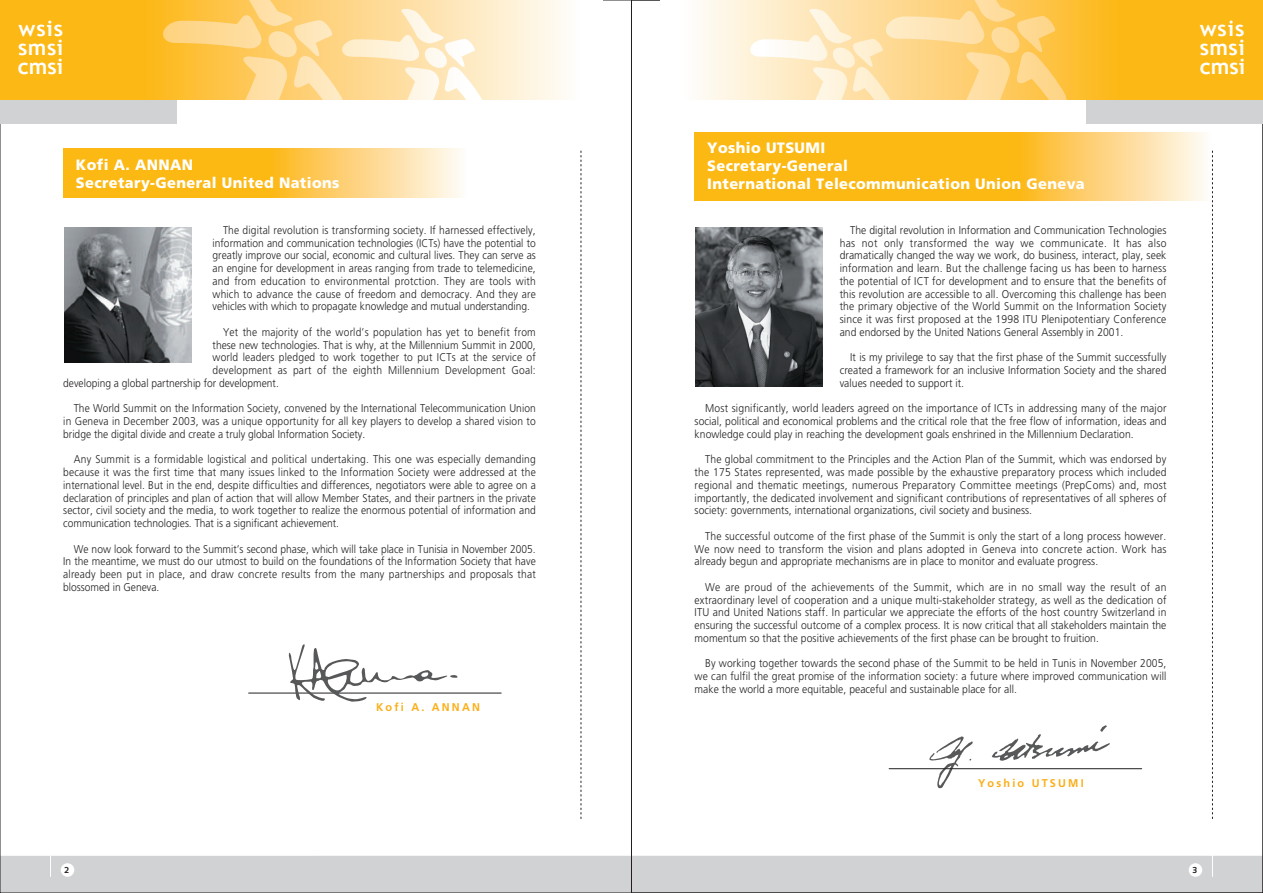
<style>
.page{position:relative;width:1263px;height:893px;background:#fff}
.page>*{position:absolute;margin:0;border:0;box-sizing:border-box;transform-origin:0 0}
.t1{font:700 21.45px/19.4px "Trebuchet MS";letter-spacing:.02em;color:#fff;text-align:justify}
.t2{font:900 15px/18px "Frutiger";letter-spacing:.025em;color:#fff}
.t3{font:300 11.25px/12.8px "Frutiger";letter-spacing:.005em;color:#231f20;text-align:justify;scale:.92 1}
.t4{font:300 11.25px/12.8px "Frutiger";letter-spacing:.005em;color:#231f20;text-align:justify;scale:.91 1}
.t5{font:300 11.25px "Frutiger";letter-spacing:.025em;color:#231f20;scale:.91 1}
.t6{font:700 11.25px "Frutiger";letter-spacing:.2em;color:#faaf18}
.t7{font:700 8.85px "Syntax";color:#231f20}
</style>
<div class="page">
<div style="left:0;top:856px;width:1263px;height:37px;background:#d1d2d4"></div>
<svg style="left:50px;top:856px;width:1px;height:21px"></svg>
<div style="left:61px;top:863px;width:13px;height:14px;background:#fff;border-radius:50%"></div>
<svg style="left:1212px;top:856px;width:1px;height:21px"></svg>
<div style="left:1189px;top:863px;width:13px;height:14px;background:#fff;border-radius:50%"></div>
<svg style="left:695px;top:132px;width:509px;height:69px;background:#fcc43e"></svg>
<img style="left:696px;top:227px;width:126px;height:159px">
<svg style="left:929px;top:736px;width:44px;height:52px"></svg>
<svg style="left:992px;top:725px;width:118px;height:36px"></svg>
<hr style="left:889px;top:768px;width:253px;height:1px;background:#231f20">
<svg style="left:63px;top:149px;width:397px;height:48px;background:#fcc74b"></svg>
<hr style="left:249px;top:693px;width:252px;height:1px;background:#231f20">
<img style="left:64px;top:227px;width:127px;height:136px">
<svg style="left:289px;top:644px;width:168px;height:58px"></svg>
<svg style="left:581px;top:150px;width:1px;height:669px"></svg>
<svg style="left:1212px;top:150px;width:1px;height:669px"></svg>
<div style="left:1086px;top:65px;width:177px;height:59px;background:#d1d2d4"></div>
<svg style="left:701px;top:0;width:562px;height:99px;background:#fcc541"></svg>
<div style="left:0;top:65px;width:177px;height:59px;background:#d1d2d4"></div>
<svg style="left:0;top:0;width:563px;height:99px;background:#fccc57"></svg>
<svg style="left:162px;top:0;width:322px;height:99px;background:#fed98f"></svg>
<svg style="left:749px;top:0;width:317px;height:99px;background:#fedd9e"></svg>
<h1 class="t1" style="left:18px;top:18px;width:47px">wsis smsi cmsi</h1>
<h1 class="t1" style="left:1200px;top:18px;width:47px">wsis smsi cmsi</h1>
<h2 class="t2" style="left:76px;top:155px;width:265px">Kofi A. ANNAN<br>Secretary-General United Nations</h2>
<p class="t4" style="left:213px;top:224px;width:357px;text-indent:10px">The digital revolution is transforming society. If harnessed effectively, information and communication technologies (ICTs) have the potential to greatly improve our social, economic and cultural lives. They can serve as an engine for development in areas ranging from trade to telemedicine, and from education to environmental protction. They are tools with which to advance the cause of freedom and democracy. And they are vehicles with which to propagate knowledge and mutual understanding.</p>
<p class="t4" style="left:223px;top:326px;width:345px">Yet the majority of the world’s population has yet to benefit from</p>
<p class="t4" style="left:213px;top:338px;width:357px">these new technologies. That is why, at the Millennium Summit in 2000,</p>
<p class="t4" style="left:213px;top:351px;width:357px">world leaders pledged to work together to put ICTs at the service of</p>
<p class="t5" style="left:213px;top:364px;width:357px">development as part of the eighth Millennium Development Goal:</p>
<p class="t4" style="left:63px;top:377px;width:238px">developing a global partnership for development.</p>
<p class="t4" style="left:63px;top:402px;width:521px;text-indent:10px">The World Summit on the Information Society, convened by the International Telecommunication Union in Geneva in December 2003, was a unique opportunity for all key players to develop a shared vision to bridge the digital divide and create a truly global Information Society.</p>
<p class="t4" style="left:63px;top:453px;width:521px;text-indent:10px">Any Summit is a formidable logistical and political undertaking. This one was especially demanding because it was the first time that many issues linked to the Information Society were addressed at the international level. But in the end, despite difficulties and differences, negotiators were able to agree on a declaration of principles and plan of action that will allow Member States, and their partners in the private sector, civil society and the media, to work together to realize the enormous potential of information and communication technologies. That is a significant achievement.</p>
<p class="t4" style="left:63px;top:542px;width:521px;text-indent:10px">We now look forward to the Summit’s second phase, which will take place in Tunisia in November 2005.<br>In the meantime, we must do our utmost to build on the foundations of the Information Society that have already been put in place, and draw concrete results from the many partnerships and proposals that blossomed in Geneva.</p>
<p class="t6" style="left:376px;top:701px;width:105px">Kofi A. ANNAN</p>
<h2 class="t2" style="left:707px;top:139px;width:379px">Yoshio UTSUMI<br>Secretary-General<br>International Telecommunication Union Geneva</h2>
<p class="t3" style="left:840px;top:224px;width:357px;text-indent:10px">The digital revolution in Information and Communication Technologies has not only transformed the way we communicate. It has also dramatically changed the way we work, do business, interact, play, seek information and learn. But the challenge facing us has been to harness the potential of ICT for development and to ensure that the benefits of this revolution are accessible to all. Overcoming this challenge has been the primary objective of the World Summit on the Information Society since it was first proposed at the 1998 ITU Plenipotentiary Conference and endorsed by the United Nations General Assembly in 2001.</p>
<p class="t3" style="left:840px;top:351px;width:357px;text-indent:10px">It is my privilege to say that the first phase of the Summit successfully created a framework for an inclusive Information Society and the shared values needed to support it.</p>
<p class="t3" style="left:695px;top:402px;width:514px;text-indent:10px">Most significantly, world leaders agreed on the importance of ICTs in addressing many of the major social, political and economical problems and the critical role that the free flow of information, ideas and knowledge could play in reaching the development goals enshrined in the Millennium Declaration.</p>
<p class="t3" style="left:695px;top:453px;width:514px;text-indent:10px">The global commitment to the Principles and the Action Plan of the Summit, which was endorsed by the 175 States represented, was made possible by the exhaustive preparatory process which included regional and thematic meetings, numerous Preparatory Committee meetings (PrepComs) and, most importantly, the dedicated involvement and significant contributions of representatives of all spheres of society: governments, international organizations, civil society and business.</p>
<p class="t3" style="left:695px;top:530px;width:514px;text-indent:10px">The successful outcome of the first phase of the Summit is only the start of a long process however.<br>We now need to transform the vision and plans adopted in Geneva into concrete action. Work has already begun and appropriate mechanisms are in place to monitor and evaluate progress.</p>
<p class="t3" style="left:695px;top:581px;width:514px;text-indent:10px">We are proud of the achievements of the Summit, which are in no small way the result of an extraordinary level of cooperation and a unique multi-stakeholder strategy, as well as the dedication of ITU and United Nations staff. In particular we appreciate the efforts of the host country Switzerland in ensuring the successful outcome of a complex process. It is now critical that all stakeholders maintain the momentum so that the positive achievements of the first phase can be brought to fruition.</p>
<p class="t3" style="left:695px;top:657px;width:514px;text-indent:10px">By working together towards the second phase of the Summit to be held in Tunis in November 2005, we can fulfil the great promise of the information society: a future where improved communication will make the world a more equitable, peaceful and sustainable place for all.</p>
<p class="t6" style="left:978px;top:776px;width:107px">Yoshio UTSUMI</p>
<p class="t7" style="left:65px;top:865px;width:6px">2</p>
<p class="t7" style="left:1192px;top:865px;width:6px">3</p>
</div>
